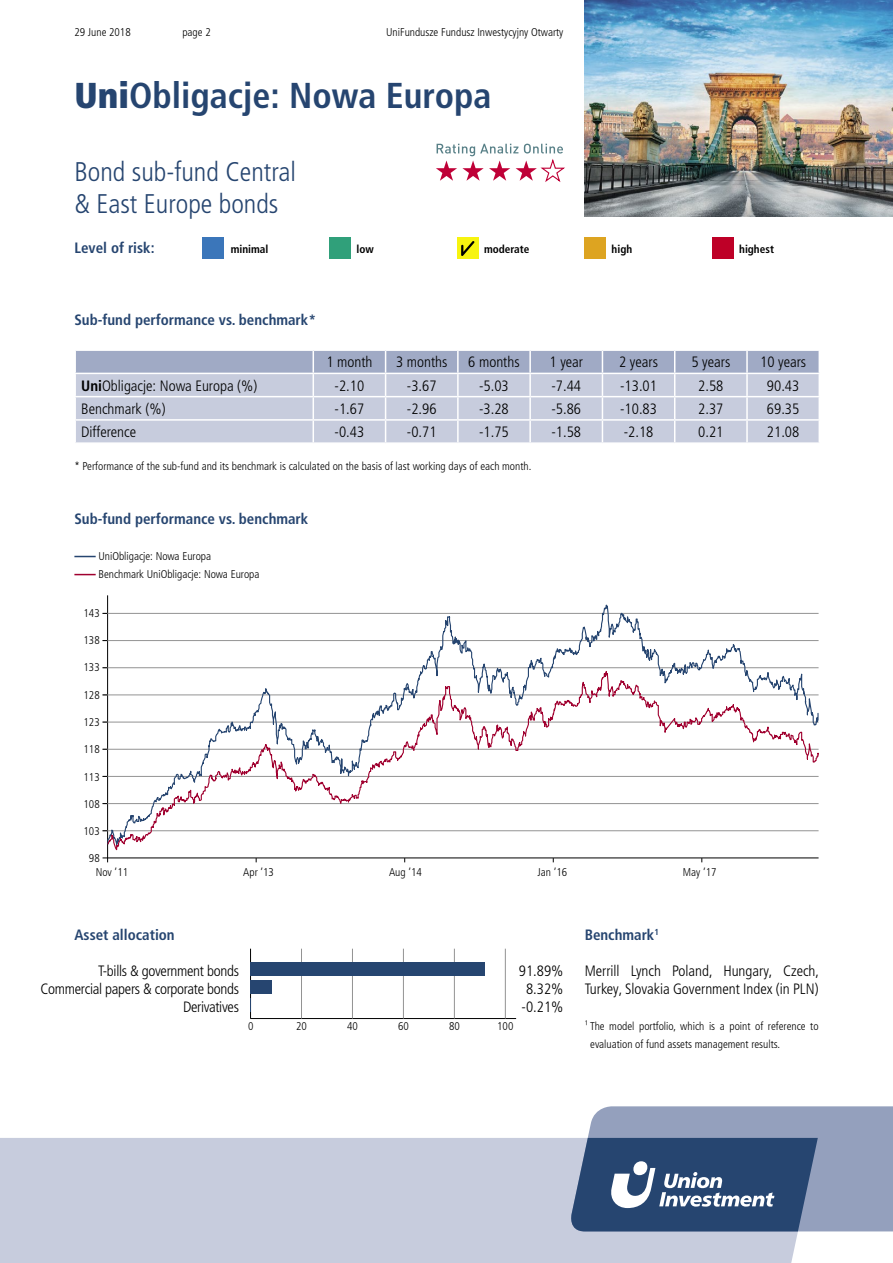
<style>
.page{position:relative;width:893px;height:1263px;background:#fff}
.page>*{position:absolute;margin:0;border:0;box-sizing:border-box;transform-origin:0 0}
.t1{font:700 condensed 36px "Frutiger LT Pro";color:#264570}
.t2{font:300 condensed 27px/32px "Frutiger LT Pro";color:#264570}
.t3{font:300 condensed 15px/18.1px "Frutiger LT Pro";color:#000}
.t4{font:700 condensed 15px "Frutiger LT Pro";color:#264570}
.t5{font:300 condensed 15px/18.1px "Frutiger LT Pro";letter-spacing:-.02em;color:#000;text-align:right}
.t6{font:300 condensed 11.25px/18px "Frutiger LT Pro";color:#000}
.t7{font:700 condensed 11.25px "Frutiger LT Pro";color:#000}
.s1{font-weight:900}
.s2{font-weight:700}
</style>
<div class="page">
<div style="left:202px;top:238px;width:21px;height:21px;background:#3b76ba"></div>
<div style="left:330px;top:238px;width:21px;height:21px;background:#30a07a"></div>
<div style="left:457px;top:238px;width:21px;height:21px;background:#f7f410"></div>
<svg style="left:461px;top:241px;width:13px;height:15px"></svg>
<div style="left:585px;top:238px;width:21px;height:21px;background:#dda421"></div>
<div style="left:712px;top:238px;width:21px;height:21px;background:#be0027"></div>
<img style="left:585px;top:0;width:308px;height:217px">
<div style="left:0;top:1138px;width:818px;height:125px;background:#c7ccdd"></div>
<svg style="left:568px;top:1106px;width:325px;height:125px;background:#6a7d9e"></svg>
<svg style="left:436px;top:144px;width:129px;height:38px"></svg>
<svg style="left:75px;top:350px;width:744px;height:93px;background:#c2c7d9"></svg>
<hr style="left:746px;top:421px;width:2px;height:21px;background:#fff">
<hr style="left:313px;top:442px;width:73px;height:2px;background:#fff">
<hr style="left:386px;top:442px;width:72px;height:2px;background:#fff">
<hr style="left:458px;top:442px;width:72px;height:2px;background:#fff">
<hr style="left:530px;top:442px;width:72px;height:2px;background:#fff">
<hr style="left:602px;top:442px;width:73px;height:2px;background:#fff">
<hr style="left:675px;top:442px;width:72px;height:2px;background:#fff">
<hr style="left:74px;top:442px;width:239px;height:2px;background:#fff">
<svg style="left:74px;top:556px;width:22px;height:1px"></svg>
<svg style="left:74px;top:574px;width:22px;height:1px"></svg>
<hr style="left:250px;top:1018px;width:266px;height:1px;background:#000">
<hr style="left:301px;top:949px;width:1px;height:69px;background:#939393">
<hr style="left:352px;top:949px;width:1px;height:69px;background:#939393">
<hr style="left:403px;top:949px;width:1px;height:69px;background:#939393">
<hr style="left:454px;top:949px;width:1px;height:69px;background:#939393">
<hr style="left:505px;top:949px;width:1px;height:69px;background:#939393">
<hr style="left:250px;top:949px;width:1px;height:69px;background:#000">
<div style="left:250px;top:962px;width:235px;height:14px;background:#264570"></div>
<div style="left:250px;top:980px;width:22px;height:14px;background:#264570"></div>
<svg style="left:250px;top:998px;width:1px;height:14px"></svg>
<hr style="left:107px;top:595px;width:1px;height:267px;background:#000">
<hr style="left:103px;top:858px;width:716px;height:1px;background:#000">
<svg style="left:107px;top:595px;width:712px;height:263px"></svg>
<svg style="left:107px;top:646px;width:712px;height:207px"></svg>
<p class="t6" style="left:74px;top:23px;width:58px">29 June 2018</p>
<p class="t6" style="left:182px;top:23px;width:30px">page 2</p>
<p class="t6" style="left:386px;top:23px;width:179px">UniFundusze Fundusz Inwestycyjny Otwarty</p>
<h1 class="t1" style="left:74px;top:75px;width:419px"><span class="s1">Uni</span>Obligacje: Nowa Europa</h1>
<h2 class="t2" style="left:74px;top:156px;width:223px">Bond sub-fund Central &amp; East Europe bonds</h2>
<h3 class="t4" style="left:74px;top:239px;width:82px">Level of risk:</h3>
<p class="t7" style="left:231px;top:242px;width:39px">minimal</p>
<p class="t7" style="left:356px;top:242px;width:19px">low</p>
<p class="t7" style="left:484px;top:242px;width:47px">moderate</p>
<p class="t7" style="left:612px;top:242px;width:22px">high</p>
<p class="t7" style="left:739px;top:242px;width:36px">highest</p>
<h3 class="t4" style="left:74px;top:311px;width:243px">Sub-fund performance vs. benchmark*</h3>
<h3 class="t3" style="left:326px;top:353px;width:48px">1 month</h3>
<h3 class="t3" style="left:396px;top:353px;width:53px">3 months</h3>
<h3 class="t3" style="left:468px;top:353px;width:53px">6 months</h3>
<h3 class="t3" style="left:549px;top:353px;width:35px">1 year</h3>
<h3 class="t3" style="left:619px;top:353px;width:40px">2 years</h3>
<h3 class="t3" style="left:691px;top:353px;width:40px">5 years</h3>
<h3 class="t3" style="left:760px;top:353px;width:48px">10 years</h3>
<h3 class="t3" style="left:81px;top:377px;width:178px"><span class="s2">Uni</span>Obligacje: Nowa Europa (%)</h3>
<h3 class="t3" style="left:335px;top:377px;width:31px">-2.10</h3>
<h3 class="t3" style="left:407px;top:377px;width:31px">-3.67</h3>
<h3 class="t3" style="left:479px;top:377px;width:31px">-5.03</h3>
<h3 class="t3" style="left:551px;top:377px;width:31px">-7.44</h3>
<h3 class="t3" style="left:620px;top:377px;width:38px">-13.01</h3>
<h3 class="t3" style="left:698px;top:377px;width:27px">2.58</h3>
<h3 class="t3" style="left:767px;top:377px;width:34px">90.43</h3>
<h3 class="t3" style="left:81px;top:400px;width:86px">Benchmark (%)</h3>
<h3 class="t3" style="left:335px;top:400px;width:31px">-1.67</h3>
<h3 class="t3" style="left:407px;top:400px;width:31px">-2.96</h3>
<h3 class="t3" style="left:479px;top:400px;width:31px">-3.28</h3>
<h3 class="t3" style="left:551px;top:400px;width:31px">-5.86</h3>
<h3 class="t3" style="left:620px;top:400px;width:38px">-10.83</h3>
<h3 class="t3" style="left:698px;top:400px;width:27px">2.37</h3>
<h3 class="t3" style="left:767px;top:400px;width:34px">69.35</h3>
<h3 class="t3" style="left:81px;top:423px;width:57px">Difference</h3>
<h3 class="t3" style="left:335px;top:423px;width:31px">-0.43</h3>
<h3 class="t3" style="left:407px;top:423px;width:31px">-0.71</h3>
<h3 class="t3" style="left:479px;top:423px;width:31px">-1.75</h3>
<h3 class="t3" style="left:551px;top:423px;width:31px">-1.58</h3>
<h3 class="t3" style="left:624px;top:423px;width:31px">-2.18</h3>
<h3 class="t3" style="left:698px;top:423px;width:27px">0.21</h3>
<h3 class="t3" style="left:767px;top:423px;width:34px">21.08</h3>
<p class="t6" style="left:74px;top:457px;width:458px">* Performance of the sub-fund and its benchmark is calculated on the basis of last working days of each month.</p>
<h3 class="t4" style="left:74px;top:510px;width:235px">Sub-fund performance vs. benchmark</h3>
<p class="t6" style="left:98px;top:547px;width:163px">UniObligacje: Nowa Europa<br>Benchmark UniObligacje: Nowa Europa</p>
<p class="t6" style="left:84px;top:604px;width:18px">143</p>
<p class="t6" style="left:84px;top:631px;width:18px">138</p>
<p class="t6" style="left:84px;top:659px;width:18px">133</p>
<p class="t6" style="left:84px;top:686px;width:18px">128</p>
<p class="t6" style="left:84px;top:713px;width:18px">123</p>
<p class="t6" style="left:84px;top:740px;width:18px">118</p>
<p class="t6" style="left:84px;top:768px;width:18px">113</p>
<p class="t6" style="left:84px;top:795px;width:18px">108</p>
<p class="t6" style="left:84px;top:822px;width:18px">103</p>
<p class="t6" style="left:96px;top:852px;width:34px;line-height:13.6px;text-indent:-7px">98<br>Nov ’11</p>
<p class="t6" style="left:243px;top:863px;width:32px">Apr ’13</p>
<p class="t6" style="left:389px;top:863px;width:34px">Aug ’14</p>
<p class="t6" style="left:538px;top:863px;width:31px">Jan ’16</p>
<p class="t6" style="left:683px;top:863px;width:35px">May ’17</p>
<h3 class="t4" style="left:74px;top:926px;width:102px">Asset allocation</h3>
<h3 class="t5" style="left:40px;top:962px;width:200px">T-bills &amp; government bonds<br>Commercial papers &amp; corporate bonds<br>Derivatives</h3>
<h3 class="t3" style="left:519px;top:962px;width:46px;text-align:justify">91.89% 8.32% -0.21%</h3>
<p class="t6" style="left:248px;top:1017px;width:7px">0</p>
<p class="t6" style="left:296px;top:1017px;width:12px">20</p>
<p class="t6" style="left:347px;top:1017px;width:12px">40</p>
<p class="t6" style="left:398px;top:1017px;width:12px">60</p>
<p class="t6" style="left:449px;top:1017px;width:12px">80</p>
<p class="t6" style="left:497px;top:1017px;width:18px">100</p>
<h3 class="t4" style="left:585px;top:926px;width:76px">Benchmark<sup>1</sup></h3>
<h3 class="t3" style="left:585px;top:962px;width:236px">Merrill Lynch Poland, Hungary, Czech,<br>Turkey, Slovakia Government Index (in PLN)</h3>
<p class="t6" style="left:590px;top:1017px;width:230px;text-indent:-6px">¹ The model portfolio, which is a point of reference to evaluation of fund assets management results.</p>
</div>
